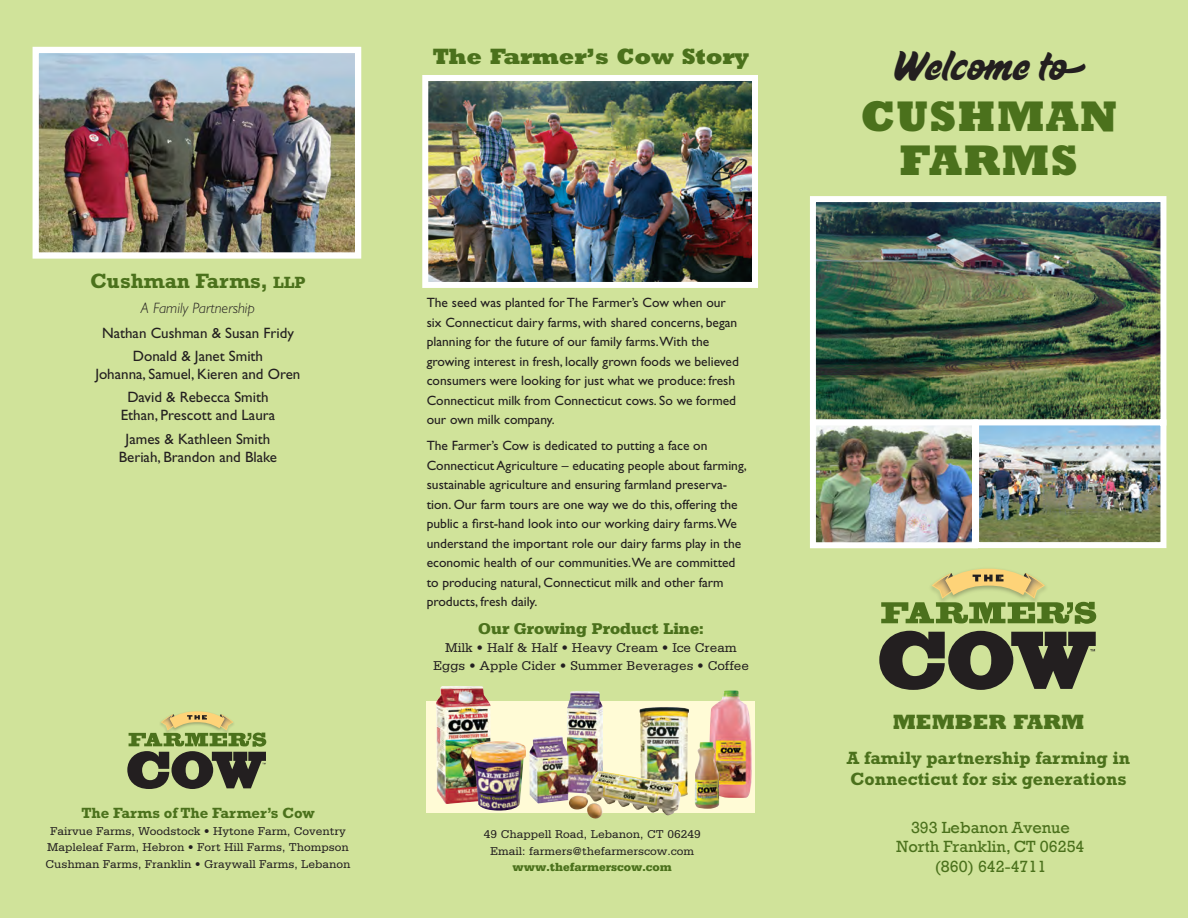
<style>
.page{position:relative;width:1188px;height:918px;background:#d0e39a}
.page>*{position:absolute;margin:0;border:0;box-sizing:border-box;transform-origin:0 0}
.Paragraph_Style_2{font:800 43.5px/43.5px "Rockwell";letter-spacing:.025em;color:#4b711c;text-align:center}
.Paragraph_Style_2-2{font:36px "Sugar Pie";letter-spacing:.025em;color:#231f20}
.t1{font:800 22.5px "Rockwell";letter-spacing:-.01em;color:#4b711c}
.Paragraph_Style_3{font:700 21px "Rockwell";color:#4b711c}
.Paragraph_Style_2-3{font:800 21px "Rockwell";color:#4b711c}
.Paragraph_Style_2-4{font:700 18px/21.6px "Rockwell";color:#4b711c}
.Paragraph_Style_2-5{font:16.5px/19.5px "Rockwell";color:#4b711c;text-align:center}
.Body_copy{font:900 16.5px "Serifa";color:#4b711c}
.Paragraph_Style_3-2{font:15px/18px "Gill Sans Std";color:#231f20;text-align:center}
.t2{font:700 15px "Rockwell";color:#4b711c}
.Paragraph_Style_3-3{font:italic 300 15px "Gill Sans Std";color:#231f20}
.Paragraph_Style_3-4{font:13.5px/19.5px "Gill Sans Std";color:#231f20}
.Body_copy-2{font:13.5px/18px "Serifa";color:#231f20;text-align:center}
.t3{font:12px "Serifa";color:#231f20}
.t4{font:900 12px "Serifa";color:#4b711c}
.s1{font-size:16.5px}
</style>
<div class="page">
<svg style="left:881px;top:569px;width:215px;height:55px"></svg>
<svg style="left:879px;top:631px;width:217px;height:59px"></svg>
<img style="left:810px;top:196px;width:357px;height:220px">
<img style="left:809px;top:416px;width:358px;height:133px">
<img style="left:32px;top:46px;width:330px;height:213px">
<img style="left:422px;top:75px;width:336px;height:213px">
<div style="left:427px;top:701px;width:328px;height:112px;background:#fffbd6"></div>
<img style="left:529px;top:691px;width:74px;height:113px">
<img style="left:709px;top:690px;width:43px;height:108px">
<img style="left:640px;top:707px;width:49px;height:90px">
<img style="left:569px;top:771px;width:112px;height:48px">
<img style="left:436px;top:686px;width:55px;height:118px">
<img style="left:471px;top:741px;width:55px;height:70px">
<img style="left:695px;top:742px;width:24px;height:67px">
<svg style="left:127px;top:711px;width:139px;height:78px"></svg>
<p class="t1" style="left:432px;top:43px;width:318px">The Farmer’s Cow Story</p>
<p class="Paragraph_Style_3" style="left:91px;top:269px;width:216px">Cushman Farms, <span class="s1">LLP</span></p>
<p class="Paragraph_Style_3-3" style="left:141px;top:299px;width:116px">A Family Partnership</p>
<p class="Paragraph_Style_3-2" style="left:102px;top:324px;width:193px">Nathan Cushman &amp; Susan Fridy</p>
<p class="Paragraph_Style_3-2" style="left:96px;top:347px;width:206px">Donald &amp; Janet Smith<br>Johanna, Samuel, Kieren and Oren</p>
<p class="Paragraph_Style_3-2" style="left:121px;top:388px;width:156px">David &amp; Rebecca Smith<br>Ethan, Prescott and Laura</p>
<p class="Paragraph_Style_3-2" style="left:119px;top:430px;width:160px">James &amp; Kathleen Smith<br>Beriah, Brandon and Blake</p>
<p class="t2" style="left:81px;top:804px;width:235px">The Farms of The Farmer’s Cow</p>
<p class="t3" style="left:50px;top:824px;width:297px">Fairvue Farms, Woodstock • Hytone Farm, Coventry</p>
<p class="t3" style="left:47px;top:841px;width:303px">Mapleleaf Farm, Hebron • Fort Hill Farms, Thompson</p>
<p class="t3" style="left:46px;top:857px;width:306px">Cushman Farms, Franklin • Graywall Farms, Lebanon</p>
<p class="Paragraph_Style_3-4" style="left:427px;top:293px;width:314px">The seed was planted for The Farmer’s Cow when our six Connecticut dairy farms, with shared concerns, began planning for the future of our family farms.With the growing interest in fresh, locally grown foods we believed consumers were looking for just what we produce: fresh Connecticut milk from Connecticut cows. So we formed our own milk company.</p>
<p class="Paragraph_Style_3-4" style="left:427px;top:436px;width:322px">The Farmer’s Cow is dedicated to putting a face on Connecticut Agriculture – educating people about farming, sustainable agriculture and ensuring farmland preserva&shy;tion. Our farm tours are one way we do this, offering the public a first-hand look into our working dairy farms.We understand the important role our dairy farms play in the economic health of our communities.We are committed to producing natural, Connecticut milk and other farm products, fresh daily.</p>
<p class="Body_copy" style="left:478px;top:619px;width:227px">Our Growing Product Line:</p>
<p class="Body_copy-2" style="left:433px;top:639px;width:317px">Milk • Half &amp; Half • Heavy Cream • Ice Cream<br>Eggs • Apple Cider • Summer Beverages • Coffee</p>
<p class="t3" style="left:484px;top:828px;width:219px">49 Chappell Road, Lebanon, CT 06249</p>
<p class="t3" style="left:490px;top:844px;width:205px">Email: farmers@thefarmerscow.com</p>
<p class="t4" style="left:513px;top:860px;width:161px">www.thefarmerscow.com</p>
<p class="Paragraph_Style_2-2" style="left:894px;top:40px;width:192px">Welcome to</p>
<p class="Paragraph_Style_2" style="left:861px;top:93px;width:258px">CUSHMAN<br>FARMS</p>
<p class="Paragraph_Style_2-3" style="left:893px;top:709px;width:193px">MEMBER FARM</p>
<p class="Paragraph_Style_2-4" style="left:847px;top:747px;width:285px">A family partnership farming in<br>Connecticut for six generations</p>
<p class="Paragraph_Style_2-5" style="left:897px;top:818px;width:189px">393 Lebanon Avenue<br>North Franklin, CT 06254 (860) 642-4711</p>
</div>
